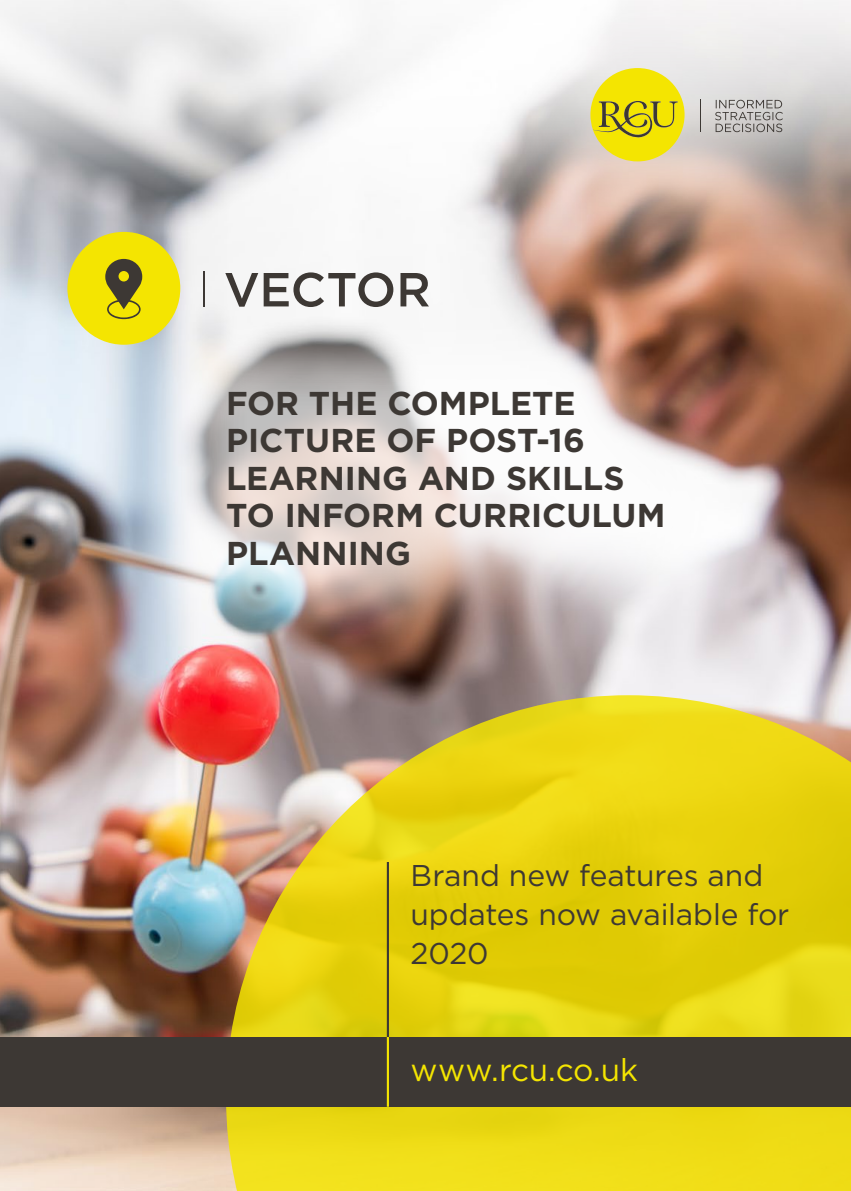
<style>
.page{position:relative;width:851px;height:1191px;background:#fff}
.page>*{position:absolute;margin:0;border:0;box-sizing:border-box;transform-origin:0 0}
.t1{font:700 33px/37.5px "Gotham";color:#3d3834}
.t2{font:31.5px "Gotham";letter-spacing:-.01em;color:#f4e501}
.t3{font:30px/39px "Gotham";letter-spacing:-.005em;color:#3d3834}
</style>
<div class="page">
<img style="left:0;top:0;width:850px;height:1191px">
<svg style="left:226px;top:695px;width:624px;height:496px;background:#e1cb23"></svg>
<hr style="left:387px;top:862px;width:2px;height:235px;background:#3d3834">
<div style="left:0;top:1037px;width:850px;height:69px;background:#3d3834"></div>
<hr style="left:387px;top:1037px;width:2px;height:69px;background:#f4e501">
<div style="left:476px;top:0;width:374px;height:276px;background:#fff;opacity:.75"></div>
<svg style="left:715px;top:100px;width:67px;height:32px;background:#b1aeac"></svg>
<hr style="left:699px;top:100px;width:1px;height:32px;background:#3d3834">
<svg style="left:590px;top:68px;width:94px;height:93px;background:#e1d435"></svg>
<div style="left:138px;top:300px;width:614px;height:355px;background:#fff;opacity:.75"></div>
<svg style="left:225px;top:272px;width:168px;height:35px"></svg>
<svg style="left:400px;top:273px;width:29px;height:33px"></svg>
<hr style="left:203px;top:271px;width:2px;height:35px;background:#3d3834">
<div style="left:67px;top:232px;width:113px;height:113px;background:#f4e501;border-radius:50%"></div>
<svg style="left:105px;top:259px;width:37px;height:60px"></svg>
<div style="left:118px;top:271px;width:11px;height:10px;background:#f4e501;border-radius:50%"></div>
<p class="t1" style="left:226px;top:384px;width:441px">FOR THE COMPLETE<br>PICTURE OF POST-16<br>LEARNING AND SKILLS<br>TO INFORM CURRICULUM<br>PLANNING</p>
<p class="t3" style="left:410px;top:855px;width:380px">Brand new features and updates now available for<br>2020</p>
<p class="t2" style="left:410px;top:1050px;width:229px">www.rcu.co.uk</p>
</div>
